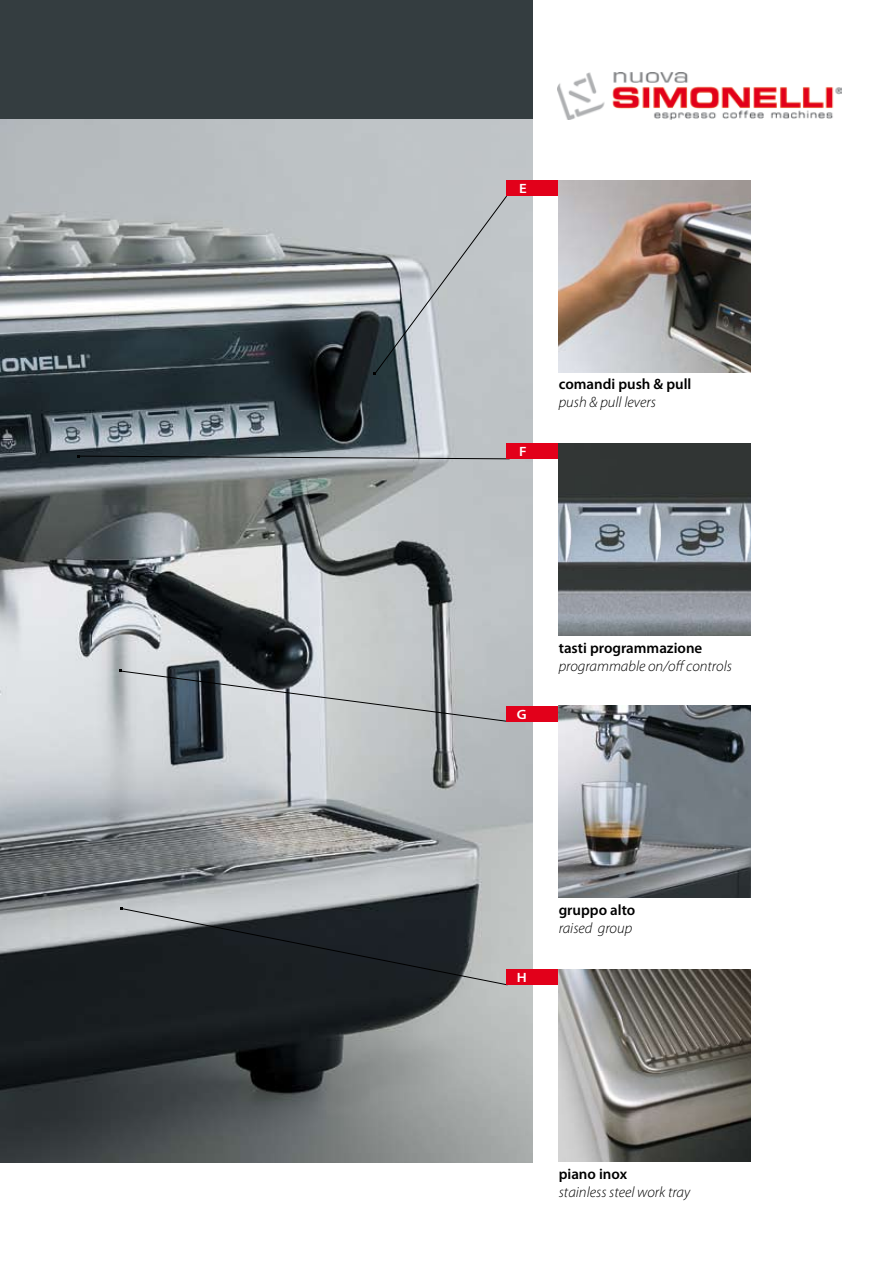
<style>
.page{position:relative;width:893px;height:1263px;background:#fff}
.page>*{position:absolute;margin:0;border:0;box-sizing:border-box;transform-origin:0 0}
.t1{font:italic 300 15px "Myriad Pro";color:#000}
.t2{font:600 15px "Myriad Pro";color:#000}
.t3{font:600 13.5px "Myriad Pro";color:#fff;scale:1.1 1}
</style>
<div class="page">
<img style="left:0;top:118px;width:533px;height:1044px">
<div style="left:0;top:0;width:533px;height:118px;background:#343d40"></div>
<img style="left:557px;top:73px;width:284px;height:47px">
<div style="left:507px;top:181px;width:53px;height:15px;background:#e2001a"></div>
<img style="left:559px;top:181px;width:192px;height:191px">
<div style="left:507px;top:443px;width:53px;height:16px;background:#e2001a"></div>
<img style="left:559px;top:443px;width:192px;height:192px">
<div style="left:507px;top:706px;width:53px;height:16px;background:#e2001a"></div>
<img style="left:559px;top:706px;width:192px;height:192px">
<svg style="left:78px;top:455px;width:432px;height:5px;background:#6d7277"></svg>
<svg style="left:373px;top:195px;width:135px;height:180px;background:#b3b8bc"></svg>
<svg style="left:119px;top:670px;width:389px;height:52px;background:#a5a9ad"></svg>
<svg style="left:120px;top:907px;width:388px;height:79px;background:#3c4144"></svg>
<div style="left:507px;top:969px;width:53px;height:16px;background:#e2001a"></div>
<img style="left:559px;top:969px;width:192px;height:192px">
<p class="t3" style="left:519px;top:180px;width:8px">E</p>
<p class="t3" style="left:519px;top:443px;width:8px">F</p>
<p class="t2" style="left:559px;top:374px;width:134px">comandi push &amp; pull</p>
<p class="t1" style="left:559px;top:393px;width:99px">push &amp; pull levers</p>
<p class="t3" style="left:517px;top:706px;width:10px">G</p>
<p class="t2" style="left:559px;top:639px;width:145px">tasti programmazione</p>
<p class="t1" style="left:559px;top:657px;width:175px">programmable on/off controls</p>
<p class="t3" style="left:517px;top:969px;width:11px">H</p>
<p class="t2" style="left:559px;top:901px;width:78px">gruppo alto</p>
<p class="t1" style="left:559px;top:919px;width:75px">raised group</p>
<p class="t2" style="left:559px;top:1164px;width:70px">piano inox</p>
<p class="t1" style="left:559px;top:1183px;width:133px">stainless steel work tray</p>
</div>
